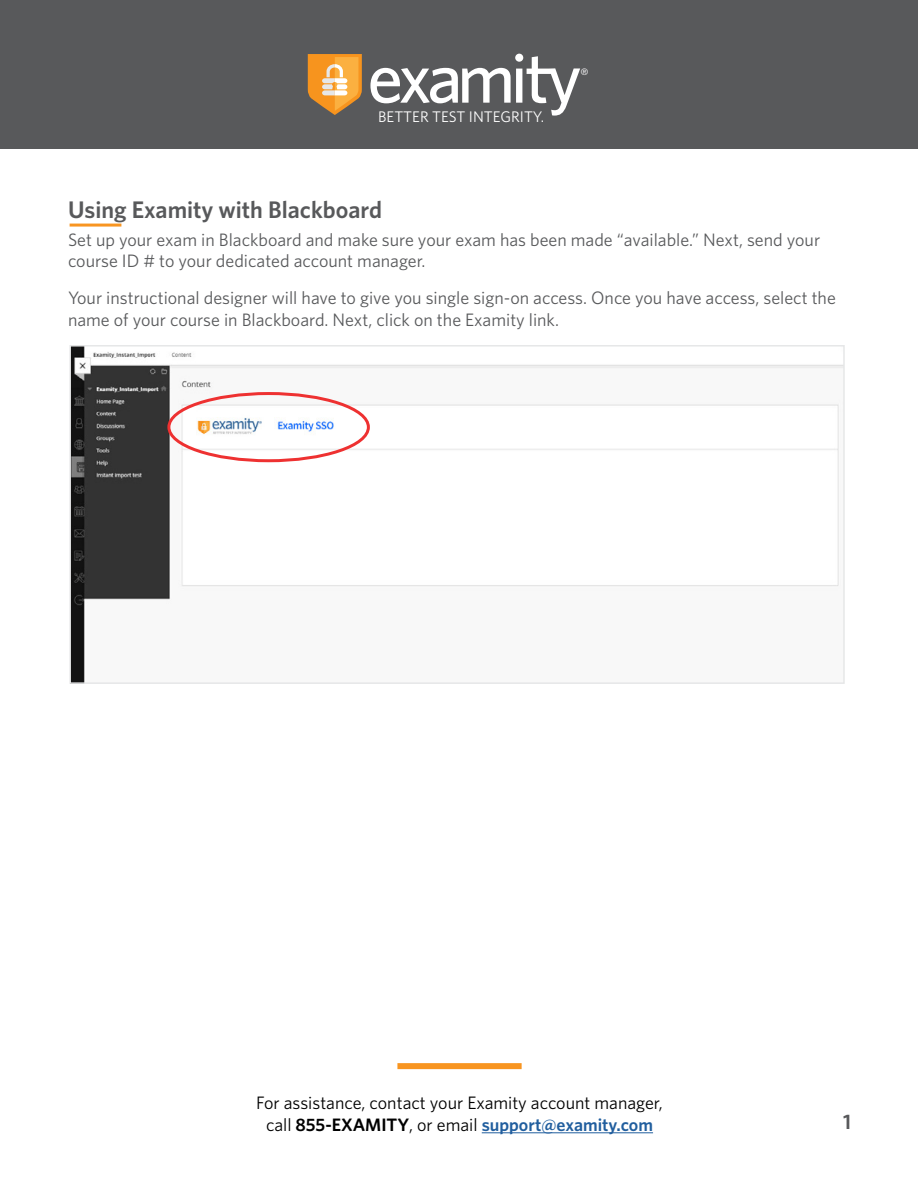
<style>
.page{position:relative;width:918px;height:1188px;background:#fff}
.page>*{position:absolute;margin:0;border:0;box-sizing:border-box;transform-origin:0 0}
.t1{font:600 24px "Whitney";color:#58595b}
.t2{font:600 21px "Whitney";color:#58595b}
.t3{font:18px/21.6px "Whitney";color:#58595b}
.t4{font:18px/21.6px "Whitney";color:#000;text-align:center}
.t5{font:15.45px "Whitney";color:#fff}
.t6{font:300 9.3px "Frutiger";color:#f1f1f2}
.s1{font-weight:600}
.s2{font-weight:600;color:#215e9e}
</style>
<div class="page">
<div style="left:0;top:0;width:918px;height:148px;background:#58595b"></div>
<div style="left:397px;top:1063px;width:125px;height:6px;background:#f89521"></div>
<svg style="left:308px;top:54px;width:272px;height:62px"></svg>
<hr style="left:482px;top:1132px;width:171px;height:1px;background:#215e9e">
<hr style="left:70px;top:224px;width:51px;height:3px;background:#f89521">
<img style="left:72px;top:348px;width:770px;height:333px">
<div style="left:69px;top:345px;width:776px;height:339px;border:2px solid #e6e7e8"></div>
<div style="left:167px;top:392px;width:203px;height:70px;border:3px solid #ee3131;border-radius:50%"></div>
<p class="t5" style="left:378px;top:107px;width:168px">BETTER TEST INTEGRITY.</p>
<p class="t6" style="left:581px;top:66px;width:9px">®</p>
<h1 class="t1" style="left:68px;top:194px;width:315px">Using Examity with Blackboard</h1>
<p class="t3" style="left:68px;top:228px;width:754px">Set up your exam in Blackboard and make sure your exam has been made “available.” Next, send your course ID # to your dedicated account manager.</p>
<p class="t3" style="left:68px;top:287px;width:769px">Your instructional designer will have to give you single sign-on access. Once you have access, select the name of your course in Blackboard. Next, click on the Examity link.</p>
<p class="t4" style="left:256px;top:1092px;width:408px">For assistance, contact your Examity account manager, call <span class="s1">855-EXAMITY</span>, or email <span class="s2">support@examity.com</span></p>
<p class="t2" style="left:843px;top:1108px;width:10px">1</p>
</div>
